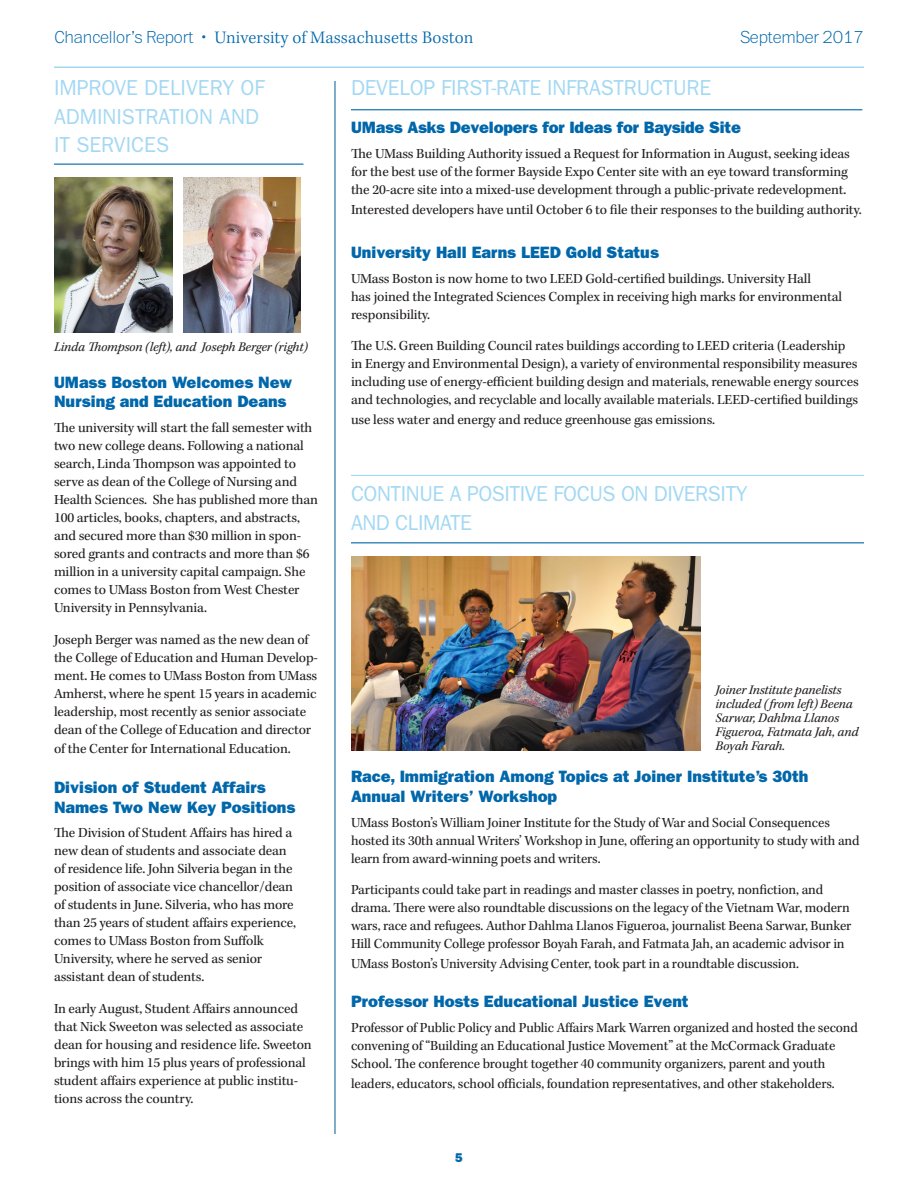
<style>
.page{position:relative;width:918px;height:1188px;background:#fff}
.page>*{position:absolute;margin:0;border:0;box-sizing:border-box;transform-origin:0 0}
.section_head_sw{font:21.75px/28.5px "ITC Franklin Gothic Std";letter-spacing:-.01em;color:#a3d8f4}
.t1{font:300 18px "Kepler Std";letter-spacing:.005em;color:#0067aa}
.t2{font:100 18px "Franklin ITC Std";letter-spacing:-.01em;color:#0067aa}
.B_head_sw{font:16.5px/19.8px "ITC Franklin Gothic Std Hvy";color:#0067aa}
.Body_Copy_sw{font:14.25px/18px "Kepler Std";letter-spacing:-.01em;color:#231f20}
.t3{font:italic 13.5px/14.1px "Kepler Std";letter-spacing:-.01em;color:#231f20}
.t4{font:12.75px "ITC Franklin Gothic Std Hvy";color:#0067aa}
.s1{font-family:"Franklin ITC Std";font-weight:100}
.s2{font-family:"ITC Franklin Gothic Std";font-weight:400}
</style>
<div class="page">
<hr style="left:54px;top:67px;width:810px;height:1px;background:#a3d8f4">
<hr style="left:54px;top:164px;width:249px;height:1px;background:#0067aa">
<hr style="left:351px;top:542px;width:513px;height:1px;background:#0067aa">
<hr style="left:351px;top:475px;width:513px;height:1px;background:#a3d8f4">
<img style="left:351px;top:557px;width:350px;height:194px">
<hr style="left:351px;top:109px;width:511px;height:1px;background:#0067aa">
<img style="left:54px;top:177px;width:118px;height:156px">
<img style="left:184px;top:177px;width:117px;height:156px">
<hr style="left:335px;top:81px;width:1px;height:1053px;background:#005c91">
<p class="t1" style="left:55px;top:28px;width:421px"><span class="s1">Chancellor’s Report</span> <span class="s2">•</span> University of Massachusetts Boston</p>
<p class="t2" style="left:740px;top:29px;width:125px">September 2017</p>
<p class="section_head_sw" style="left:54px;top:74px;width:212px">IMPROVE DELIVERY OF</p>
<p class="section_head_sw" style="left:54px;top:103px;width:206px">ADMINISTRATION AND</p>
<p class="section_head_sw" style="left:54px;top:131px;width:117px">IT SERVICES</p>
<p class="section_head_sw" style="left:351px;top:73px;width:362px">DEVELOP FIRST-RATE INFRASTRUCTURE</p>
<p class="B_head_sw" style="left:351px;top:118px;width:391px">UMass Asks Developers for Ideas for Bayside Site</p>
<p class="Body_Copy_sw" style="left:351px;top:145px;width:500px">The UMass Building Authority issued a Request for Information in August, seeking ideas for the best use of the former Bayside Expo Center site with an eye toward transforming the 20-acre site into a mixed-use development through a public-private redevelopment.</p>
<p class="Body_Copy_sw" style="left:351px;top:201px;width:512px">Interested developers have until October 6 to file their responses to the building authority.</p>
<p class="B_head_sw" style="left:351px;top:243px;width:310px">University Hall Earns LEED Gold Status</p>
<p class="Body_Copy_sw" style="left:351px;top:270px;width:462px">UMass Boston is now home to two LEED Gold-certified buildings. University Hall</p>
<p class="Body_Copy_sw" style="left:351px;top:288px;width:493px">has joined the Integrated Sciences Complex in receiving high marks for environmental responsibility.</p>
<p class="Body_Copy_sw" style="left:351px;top:338px;width:509px">The U.S. Green Building Council rates buildings according to LEED criteria (Leadership in Energy and Environmental Design), a variety of environmental responsibility measures including use of energy-efficient building design and materials, renewable energy sources and technologies, and recyclable and locally available materials. LEED-certified buildings</p>
<p class="Body_Copy_sw" style="left:351px;top:411px;width:366px">use less water and energy and reduce greenhouse gas emissions.</p>
<p class="t3" style="left:54px;top:340px;width:255px">Linda Thompson (left), and Joseph Berger (right)</p>
<p class="B_head_sw" style="left:54px;top:372px;width:240px">UMass Boston Welcomes New<br>Nursing and Education Deans</p>
<p class="Body_Copy_sw" style="left:54px;top:419px;width:266px">The university will start the fall semester with two new college deans. Following a national search, Linda Thompson was appointed to serve as dean of the College of Nursing and Health Sciences. She has published more than 100 articles, books, chapters, and abstracts, and secured more than $30 million in spon&shy;sored grants and contracts and more than $6 million in a university capital campaign. She comes to UMass Boston from West Chester University in Pennsylvania.</p>
<p class="Body_Copy_sw" style="left:54px;top:631px;width:265px">Joseph Berger was named as the new dean of the College of Education and Human Develop&shy;ment. He comes to UMass Boston from UMass Amherst, where he spent 15 years in academic leadership, most recently as senior associate dean of the College of Education and director</p>
<p class="Body_Copy_sw" style="left:54px;top:740px;width:238px">of the Center for International Education.</p>
<p class="B_head_sw" style="left:54px;top:777px;width:243px">Division of Student Affairs<br>Names Two New Key Positions</p>
<p class="Body_Copy_sw" style="left:54px;top:824px;width:240px">The Division of Student Affairs has hired a</p>
<p class="Body_Copy_sw" style="left:54px;top:842px;width:234px">new dean of students and associate dean</p>
<p class="Body_Copy_sw" style="left:54px;top:860px;width:240px">of residence life. John Silveria began in the</p>
<p class="Body_Copy_sw" style="left:54px;top:878px;width:241px">position of associate vice chancellor/dean</p>
<p class="Body_Copy_sw" style="left:54px;top:896px;width:244px">of students in June. Silveria, who has more than 25 years of student affairs experience, comes to UMass Boston from Suffolk</p>
<p class="Body_Copy_sw" style="left:54px;top:950px;width:210px">University, where he served as senior</p>
<p class="Body_Copy_sw" style="left:54px;top:968px;width:152px">assistant dean of students.</p>
<p class="Body_Copy_sw" style="left:54px;top:1000px;width:259px">In early August, Student Affairs announced that Nick Sweeton was selected as associate dean for housing and residence life. Sweeton brings with him 15 plus years of professional student affairs experience at public institu&shy;tions across the country.</p>
<p class="section_head_sw" style="left:351px;top:480px;width:398px">CONTINUE A POSITIVE FOCUS ON DIVERSITY<br>AND CLIMATE</p>
<p class="t3" style="left:716px;top:683px;width:144px">Joiner Institute panelists included (from left) Beena<br>Sarwar, Dahlma Llanos<br>Figueroa, Fatmata Jah, and<br>Boyah Farah.</p>
<p class="B_head_sw" style="left:351px;top:767px;width:459px">Race, Immigration Among Topics at Joiner Institute’s 30th<br>Annual Writers’ Workshop</p>
<p class="Body_Copy_sw" style="left:351px;top:814px;width:510px">UMass Boston’s William Joiner Institute for the Study of War and Social Consequences hosted its 30th annual Writers’ Workshop in June, offering an opportunity to study with and learn from award-winning poets and writers.</p>
<p class="Body_Copy_sw" style="left:351px;top:882px;width:502px">Participants could take part in readings and master classes in poetry, nonfiction, and drama. There were also roundtable discussions on the legacy of the Vietnam War, modern wars, race and refugees. Author Dahlma Llanos Figueroa, journalist Beena Sarwar, Bunker Hill Community College professor Boyah Farah, and Fatmata Jah, an academic advisor in</p>
<p class="Body_Copy_sw" style="left:351px;top:955px;width:450px">UMass Boston’s University Advising Center, took part in a roundtable discussion.</p>
<p class="B_head_sw" style="left:351px;top:992px;width:339px">Professor Hosts Educational Justice Event</p>
<p class="Body_Copy_sw" style="left:351px;top:1019px;width:509px">Professor of Public Policy and Public Affairs Mark Warren organized and hosted the second convening of “Building an Educational Justice Movement” at the McCormack Graduate<br>School. The conference brought together 40 community organizers, parent and youth</p>
<p class="Body_Copy_sw" style="left:351px;top:1075px;width:485px">leaders, educators, school officials, foundation representatives, and other stakeholders.</p>
<p class="t4" style="left:455px;top:1150px;width:9px">5</p>
</div>
